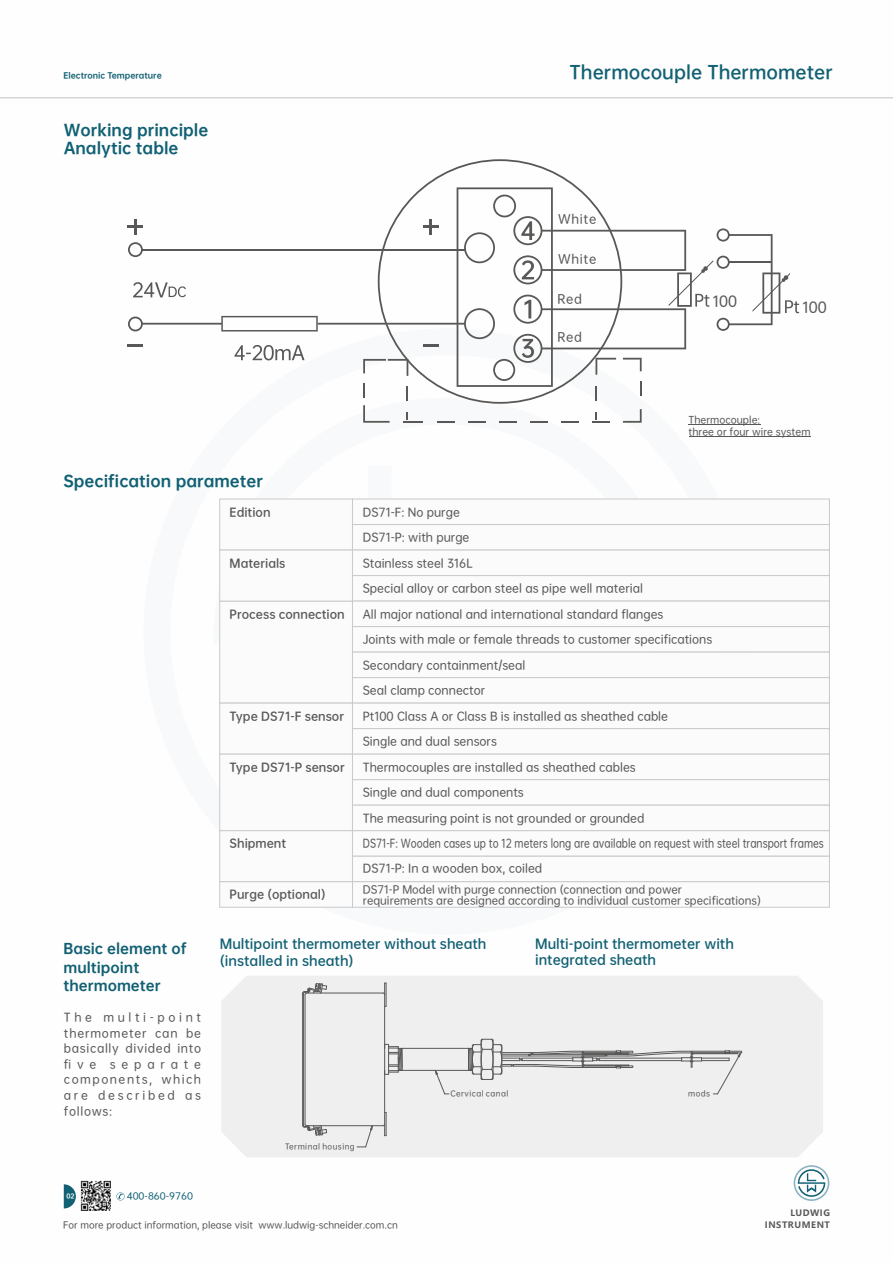
<style>
.page{position:relative;width:893px;height:1263px;background:#fff}
.page>*{position:absolute;margin:0;border:0;box-sizing:border-box;transform-origin:0 0}
.t1{font:17.55px "OPPO Sans B";color:#116073}
.t2{font:15px/17.9px "OPPO Sans H";color:#116073}
.t3{font:14.1px "OPPO Sans M";color:#595857}
.t4{font:13.5px/18.6px "OPPO Sans H";color:#116073}
.t5{font:12.75px/16.2px "OPPO Sans B";color:#116073}
.t6{font:12px "OPPO Sans M";letter-spacing:.06em;color:#595857}
.t7{font:11.25px/15.6px "OPPO Sans M";color:#595857;text-align:justify}
.t8{font:11.25px "OPPO Sans B";color:#595857}
.t9{font:11.25px "OPPO Sans M";color:#595857;scale:.85 1}
.t10{font:10.5px/10.9px "OPPO Sans M";color:#595857}
.t11{font:9.6px/12.6px "OPPO Sans M";color:#595857}
.t12{font:9px "OPPO Sans M";color:#595857}
.t13{font:9px "OPPO Sans M";color:#116073;scale:1.04 1}
.t14{font:700 8.7px/11.4px "Microsoft Ya Hei";letter-spacing:.06em;color:#595857;text-align:right}
.t15{font:7.8px "OPPO Sans H";color:#116073}
.t16{font:7.5px "OPPO Sans M";letter-spacing:.06em;color:#595857}
.t17{font:6px "OPPO Sans H";color:#fff}
</style>
<div class="page">
<hr style="left:0;top:97px;width:893px;height:1px;background:#c9cacb">
<svg style="left:378px;top:159px;width:200px;height:245px"></svg>
<svg style="left:128px;top:242px;width:15px;height:15px"></svg>
<svg style="left:128px;top:317px;width:15px;height:14px"></svg>
<hr style="left:142px;top:249px;width:323px;height:2px;background:#595857">
<hr style="left:142px;top:323px;width:80px;height:2px;background:#595857">
<hr style="left:318px;top:323px;width:147px;height:2px;background:#595857">
<hr style="left:128px;top:225px;width:15px;height:3px;background:#595857">
<hr style="left:134px;top:219px;width:3px;height:15px;background:#595857">
<hr style="left:128px;top:344px;width:15px;height:3px;background:#595857">
<svg style="left:363px;top:383px;width:2px;height:14px"></svg>
<svg style="left:363px;top:405px;width:27px;height:18px"></svg>
<hr style="left:403px;top:421px;width:20px;height:2px;background:#595857">
<svg style="left:438px;top:421px;width:17px;height:2px"></svg>
<svg style="left:468px;top:421px;width:18px;height:2px"></svg>
<svg style="left:499px;top:421px;width:18px;height:2px"></svg>
<svg style="left:530px;top:421px;width:18px;height:2px"></svg>
<svg style="left:561px;top:421px;width:18px;height:2px"></svg>
<svg style="left:623px;top:409px;width:19px;height:14px"></svg>
<svg style="left:592px;top:412px;width:18px;height:11px"></svg>
<svg style="left:363px;top:359px;width:45px;height:17px"></svg>
<svg style="left:407px;top:386px;width:1px;height:15px"></svg>
<hr style="left:423px;top:344px;width:15px;height:3px;background:#595857">
<hr style="left:423px;top:225px;width:15px;height:3px;background:#595857">
<hr style="left:429px;top:219px;width:3px;height:15px;background:#595857">
<svg style="left:235px;top:345px;width:70px;height:15px"></svg>
<svg style="left:133px;top:282px;width:53px;height:15px"></svg>
<svg style="left:221px;top:316px;width:97px;height:15px"></svg>
<svg style="left:457px;top:187px;width:342px;height:214px"></svg>
<svg style="left:219px;top:499px;width:611px;height:408px"></svg>
<div style="left:221px;top:976px;width:602px;height:181px;background:#efeff0"></div>
<hr style="left:302px;top:993px;width:1px;height:132px;background:#595857">
<hr style="left:303px;top:993px;width:1px;height:132px;background:#595857">
<hr style="left:305px;top:994px;width:1px;height:130px;background:#595857">
<hr style="left:384px;top:1070px;width:1px;height:66px;background:#595857">
<hr style="left:384px;top:983px;width:1px;height:65px;background:#595857">
<hr style="left:308px;top:1125px;width:75px;height:1px;background:#595857">
<svg style="left:302px;top:1123px;width:25px;height:13px"></svg>
<svg style="left:382px;top:1112px;width:5px;height:24px"></svg>
<hr style="left:308px;top:993px;width:75px;height:1px;background:#595857">
<svg style="left:302px;top:982px;width:25px;height:13px"></svg>
<svg style="left:382px;top:983px;width:5px;height:24px"></svg>
<hr style="left:402px;top:1048px;width:66px;height:1px;background:#595857">
<hr style="left:402px;top:1070px;width:66px;height:1px;background:#595857">
<svg style="left:357px;top:1121px;width:17px;height:27px"></svg>
<svg style="left:434px;top:1066px;width:15px;height:29px"></svg>
<svg style="left:468px;top:1038px;width:275px;height:57px"></svg>
<hr style="left:384px;top:1044px;width:1px;height:30px;background:#595857">
<svg style="left:385px;top:1044px;width:18px;height:31px"></svg>
<hr style="left:689px;top:425px;width:72px;height:1px;background:#595857">
<hr style="left:689px;top:436px;width:122px;height:1px;background:#595857">
<svg style="left:64px;top:1184px;width:12px;height:24px"></svg>
<img style="left:81px;top:1181px;width:30px;height:30px">
<svg style="left:116px;top:1192px;width:9px;height:8px"></svg>
<svg style="left:794px;top:1165px;width:35px;height:36px"></svg>
<p class="t15" style="left:63px;top:72px;width:100px">Electronic Temperature</p>
<h1 class="t1" style="left:570px;top:63px;width:265px">Thermocouple Thermometer</h1>
<h2 class="t2" style="left:64px;top:121px;width:146px">Working principle<br>Analytic table</h2>
<p class="t6" style="left:558px;top:213px;width:40px">White</p>
<p class="t6" style="left:558px;top:253px;width:40px">White</p>
<p class="t6" style="left:557px;top:293px;width:26px">Red</p>
<p class="t6" style="left:557px;top:331px;width:26px">Red</p>
<p class="t3" style="left:713px;top:294px;width:26px">100</p>
<p class="t3" style="left:802px;top:300px;width:26px">100</p>
<h2 class="t2" style="left:63px;top:472px;width:201px">Specification parameter</h2>
<p class="t8" style="left:230px;top:506px;width:42px">Edition</p>
<p class="t8" style="left:230px;top:557px;width:57px">Materials</p>
<p class="t8" style="left:230px;top:608px;width:117px">Process connection</p>
<p class="t8" style="left:230px;top:710px;width:116px">Type DS71-F sensor</p>
<p class="t8" style="left:230px;top:761px;width:117px">Type DS71-P sensor</p>
<p class="t8" style="left:230px;top:838px;width:58px">Shipment</p>
<p class="t8" style="left:230px;top:888px;width:97px">Purge (optional)</p>
<p class="t11" style="left:689px;top:413px;width:123px">Thermocouple:<br>three or four wire system</p>
<p class="t7" style="left:363px;top:504px;width:99px">DS71-F: No purge</p>
<p class="t7" style="left:363px;top:529px;width:108px">DS71-P: with purge</p>
<p class="t7" style="left:363px;top:555px;width:112px">Stainless steel 316L</p>
<p class="t7" style="left:363px;top:580px;width:282px">Special alloy or carbon steel as pipe well material</p>
<p class="t7" style="left:363px;top:606px;width:302px">All major national and international standard flanges</p>
<p class="t7" style="left:363px;top:631px;width:351px">Joints with male or female threads to customer specifications</p>
<p class="t7" style="left:363px;top:657px;width:164px">Secondary containment/seal</p>
<p class="t7" style="left:363px;top:682px;width:124px">Seal clamp connector</p>
<p class="t7" style="left:363px;top:708px;width:307px">Pt100 Class A or Class B is installed as sheathed cable</p>
<p class="t7" style="left:363px;top:733px;width:136px">Single and dual sensors</p>
<p class="t7" style="left:363px;top:759px;width:275px">Thermocouples are installed as sheathed cables</p>
<p class="t7" style="left:363px;top:784px;width:163px">Single and dual components</p>
<p class="t7" style="left:363px;top:810px;width:283px">The measuring point is not grounded or grounded</p>
<p class="t9" style="left:363px;top:837px;width:544px">DS71-F: Wooden cases up to 12 meters long are available on request with steel transport frames</p>
<p class="t7" style="left:363px;top:860px;width:181px">DS71-P: In a wooden box, coiled</p>
<p class="t10" style="left:363px;top:884px;width:400px">DS71-P Model with purge connection (connection and power<br>requirements are designed according to individual customer specifications)</p>
<p class="t4" style="left:63px;top:939px;width:125px">Basic element of multipoint thermometer</p>
<p class="t7" style="left:64px;top:1009px;width:139px">The multi-point thermometer can be basically divided into five separate components, which are described as follows:</p>
<p class="t5" style="left:220px;top:936px;width:268px">Multipoint thermometer without sheath (installed in sheath)</p>
<p class="t5" style="left:535px;top:936px;width:200px;line-height:15.5px">Multi-point thermometer with integrated sheath</p>
<p class="t16" style="left:285px;top:1142px;width:71px">Terminal housing</p>
<p class="t16" style="left:450px;top:1089px;width:60px">Cervical canal</p>
<p class="t16" style="left:688px;top:1089px;width:24px">mods</p>
<p class="t13" style="left:127px;top:1192px;width:65px">400-860-9760</p>
<p class="t17" style="left:67px;top:1193px;width:10px">02</p>
<p class="t12" style="left:63px;top:1220px;width:336px">For more product information, please visit www.ludwig-schneider.com.cn</p>
<p class="t14" style="left:765px;top:1208px;width:67px">LUDWIG<br>INSTRUMENT</p>
</div>
